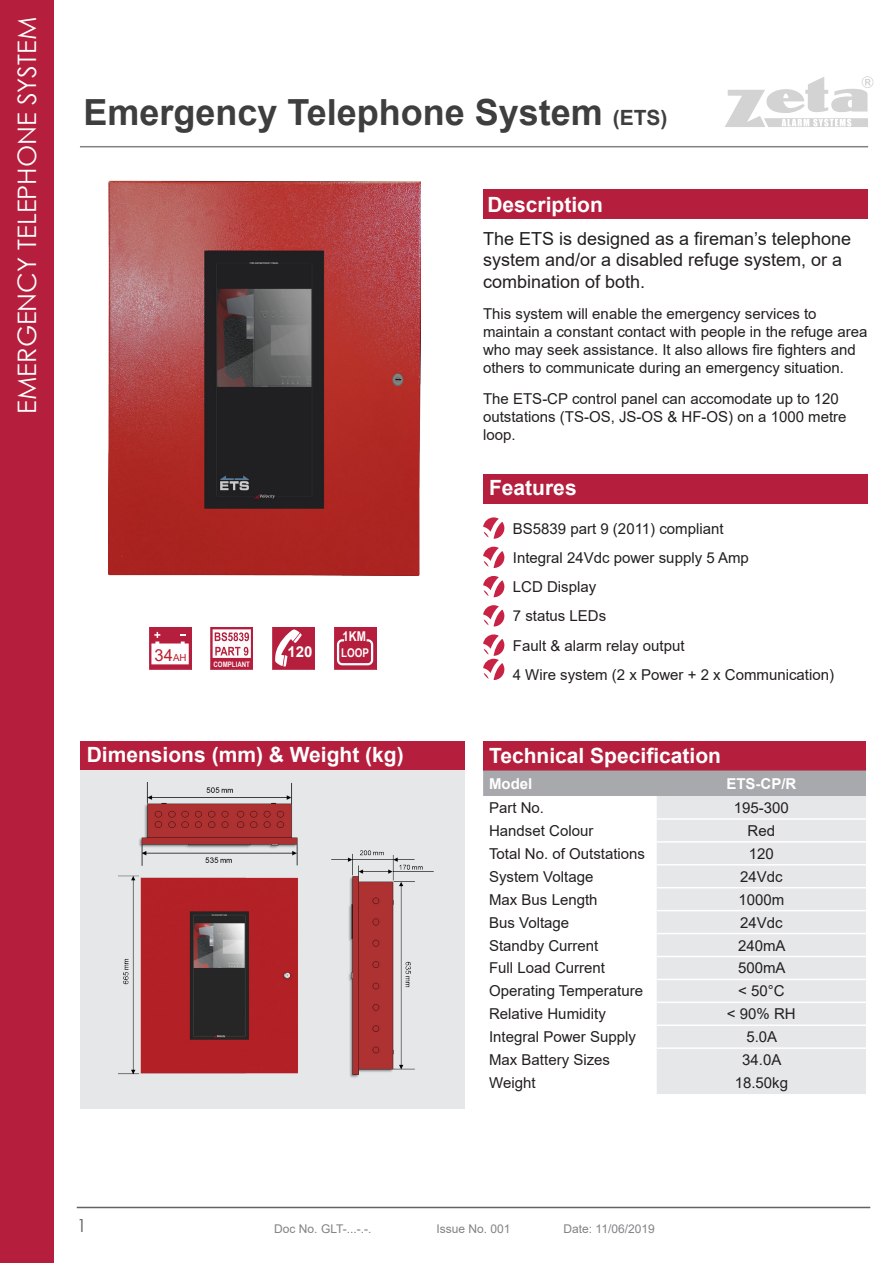
<style>
.page{position:relative;width:893px;height:1263px;background:#fff}
.page>*{position:absolute;margin:0;border:0;box-sizing:border-box;transform-origin:0 0}
.t1{font:700 36px "Arial";color:#3e3e3f}
.t2{font:25.5px "Century Gothic";color:#fff}
.Table_Header{font:700 21px "Arial";color:#fff}
.Paragraph_Small{font:18px/21.6px "Arial";color:#231f20}
.t3{font:18px "Century Gothic";color:#636366}
.t4{font:16.5px "Arial";color:#be1d2c}
.Paragraph_Small-2{font:15px/18px "Arial";color:#231f20}
.Table{font:15px "Arial";color:#231f20}
.Bullet{font:15px "Arial";color:#231f20}
.Table_Header-2{font:700 15px "Arial";color:#fff}
.t5{font:700 13.5px "Arial Narrow";color:#fff}
.t6{font:12px "Arial";color:#808285}
.t7{font:700 12px "Arial Narrow";color:#fff}
.t8{font:9.75px "Arial";color:#be1d2c}
.t9{font:700 7.5px "Arial Narrow";color:#fbf9f9}
.s1{font-size:21px}
</style>
<div class="page">
<div style="left:0;top:0;width:54px;height:1263px;background:#b51e3c"></div>
<hr style="left:80px;top:146px;width:788px;height:1px;background:#808285">
<hr style="left:77px;top:1207px;width:793px;height:1px;background:#636366">
<svg style="left:725px;top:76px;width:148px;height:51px"></svg>
<div style="left:483px;top:189px;width:385px;height:30px;background:#b51e3c"></div>
<div style="left:483px;top:474px;width:384px;height:30px;background:#b51e3c"></div>
<svg style="left:483px;top:517px;width:21px;height:22px"></svg>
<svg style="left:483px;top:547px;width:21px;height:21px"></svg>
<svg style="left:483px;top:576px;width:21px;height:21px"></svg>
<svg style="left:483px;top:605px;width:21px;height:21px"></svg>
<svg style="left:483px;top:634px;width:21px;height:46px"></svg>
<img style="left:109px;top:180px;width:311px;height:395px">
<div style="left:81px;top:741px;width:384px;height:30px;background:#b51e3c"></div>
<div style="left:81px;top:771px;width:384px;height:338px;background:#e6e7e9"></div>
<div style="left:483px;top:741px;width:383px;height:29px;background:#b51e3c"></div>
<div style="left:483px;top:770px;width:383px;height:26px;background:#a8a9ad"></div>
<div style="left:657px;top:796px;width:209px;height:298px;background:#e6e7e9"></div>
<hr style="left:657px;top:818px;width:209px;height:2px;background:#fff">
<hr style="left:657px;top:841px;width:209px;height:2px;background:#fff">
<hr style="left:657px;top:864px;width:209px;height:1px;background:#fff">
<hr style="left:657px;top:887px;width:209px;height:1px;background:#fff">
<hr style="left:657px;top:910px;width:209px;height:1px;background:#fff">
<hr style="left:657px;top:933px;width:209px;height:1px;background:#fff">
<hr style="left:657px;top:956px;width:209px;height:1px;background:#fff">
<hr style="left:657px;top:979px;width:209px;height:1px;background:#fff">
<hr style="left:657px;top:1001px;width:209px;height:2px;background:#fff">
<hr style="left:657px;top:1024px;width:209px;height:2px;background:#fff">
<hr style="left:657px;top:1047px;width:209px;height:2px;background:#fff">
<div style="left:210px;top:627px;width:43px;height:43px;background:#b51e3c"></div>
<svg style="left:213px;top:629px;width:38px;height:29px"></svg>
<div style="left:272px;top:627px;width:43px;height:43px;background:#b51e3c"></div>
<svg style="left:275px;top:629px;width:27px;height:37px"></svg>
<svg style="left:334px;top:627px;width:42px;height:43px"></svg>
<svg style="left:337px;top:639px;width:36px;height:26px"></svg>
<img style="left:118px;top:782px;width:316px;height:296px">
<div style="left:149px;top:627px;width:42px;height:43px;background:linear-gradient(to right,#b51f3d,#b51e3c)"></div>
<svg style="left:151px;top:632px;width:38px;height:32px"></svg>
<p class="t2" style="left:9px;top:414px;width:398px;rotate:-90deg">EMERGENCY TELEPHONE SYSTEM</p>
<p class="t1" style="left:83px;top:87px;width:586px">Emergency Telephone System <span class="s1">(ETS)</span></p>
<p class="Table_Header" style="left:487px;top:190px;width:117px">Description</p>
<p class="t5" style="left:343px;top:626px;width:25px">1KM</p>
<p class="Table_Header-2" style="left:287px;top:642px;width:27px">120</p>
<p class="t4" style="left:155px;top:644px;width:20px">34</p>
<p class="t7" style="left:341px;top:643px;width:29px">LOOP</p>
<p class="t8" style="left:173px;top:651px;width:15px">AH</p>
<p class="t9" style="left:213px;top:659px;width:38px">COMPLIANT</p>
<p class="Paragraph_Small" style="left:483px;top:228px;width:369px">The ETS is designed as a fireman’s telephone system and/or a disabled refuge system, or a combination of both.</p>
<p class="Paragraph_Small-2" style="left:483px;top:304px;width:386px">This system will enable the emergency services to maintain a constant contact with people in the refuge area who may seek assistance. It also allows fire fighters and others to communicate during an emergency situation.</p>
<p class="Paragraph_Small-2" style="left:483px;top:389px;width:365px">The ETS-CP control panel can accomodate up to 120 outstations (TS-OS, JS-OS &amp; HF-OS) on a 1000 metre loop.</p>
<p class="Table_Header" style="left:489px;top:473px;width:89px">Features</p>
<p class="Bullet" style="left:513px;top:518px;width:212px">BS5839 part 9 (2011) compliant</p>
<p class="Bullet" style="left:513px;top:547px;width:237px">Integral 24Vdc power supply 5 Amp</p>
<p class="Bullet" style="left:513px;top:577px;width:85px">LCD Display</p>
<p class="Bullet" style="left:513px;top:606px;width:95px">7 status LEDs</p>
<p class="Bullet" style="left:513px;top:635px;width:173px">Fault &amp; alarm relay output</p>
<p class="Bullet" style="left:513px;top:664px;width:323px">4 Wire system (2 x Power + 2 x Communication)</p>
<p class="Table_Header" style="left:87px;top:740px;width:318px">Dimensions (mm) &amp; Weight (kg)</p>
<p class="Table_Header" style="left:489px;top:741px;width:233px">Technical Specification</p>
<p class="Table_Header-2" style="left:489px;top:773px;width:45px">Model</p>
<p class="Table_Header-2" style="left:726px;top:773px;width:72px">ETS-CP/R</p>
<p class="Table" style="left:489px;top:797px;width:57px">Part No.</p>
<p class="Table" style="left:734px;top:797px;width:57px">195-300</p>
<p class="Table" style="left:489px;top:820px;width:106px">Handset Colour</p>
<p class="Table" style="left:748px;top:820px;width:29px">Red</p>
<p class="Table" style="left:489px;top:843px;width:157px">Total No. of Outstations</p>
<p class="Table" style="left:749px;top:843px;width:27px">120</p>
<p class="Table" style="left:489px;top:866px;width:106px">System Voltage</p>
<p class="Table" style="left:740px;top:866px;width:44px">24Vdc</p>
<p class="Table" style="left:489px;top:889px;width:110px">Max Bus Length</p>
<p class="Table" style="left:738px;top:889px;width:47px">1000m</p>
<p class="Table" style="left:489px;top:912px;width:82px">Bus Voltage</p>
<p class="Table" style="left:740px;top:912px;width:44px">24Vdc</p>
<p class="Table" style="left:489px;top:935px;width:111px">Standby Current</p>
<p class="Table" style="left:738px;top:935px;width:49px">240mA</p>
<p class="Table" style="left:489px;top:958px;width:117px">Full Load Current</p>
<p class="Table" style="left:738px;top:958px;width:49px">500mA</p>
<p class="Table" style="left:489px;top:981px;width:155px">Operating Temperature</p>
<p class="Table" style="left:738px;top:981px;width:48px">&lt; 50°C</p>
<p class="Table" style="left:489px;top:1004px;width:118px">Relative Humidity</p>
<p class="Table" style="left:727px;top:1004px;width:70px">&lt; 90% RH</p>
<p class="Table" style="left:489px;top:1026px;width:148px">Integral Power Supply</p>
<p class="Table" style="left:746px;top:1026px;width:32px">5.0A</p>
<p class="Table" style="left:489px;top:1049px;width:122px">Max Battery Sizes</p>
<p class="Table" style="left:742px;top:1049px;width:41px">34.0A</p>
<p class="Table" style="left:489px;top:1072px;width:48px">Weight</p>
<p class="Table" style="left:735px;top:1072px;width:55px">18.50kg</p>
<p class="t3" style="left:77px;top:1212px;width:11px">1</p>
<p class="t6" style="left:274px;top:1220px;width:99px">Doc No. GLT-...-.-.</p>
<p class="t6" style="left:436px;top:1220px;width:76px">Issue No. 001</p>
<p class="t6" style="left:564px;top:1220px;width:93px">Date: 11/06/2019</p>
</div>
